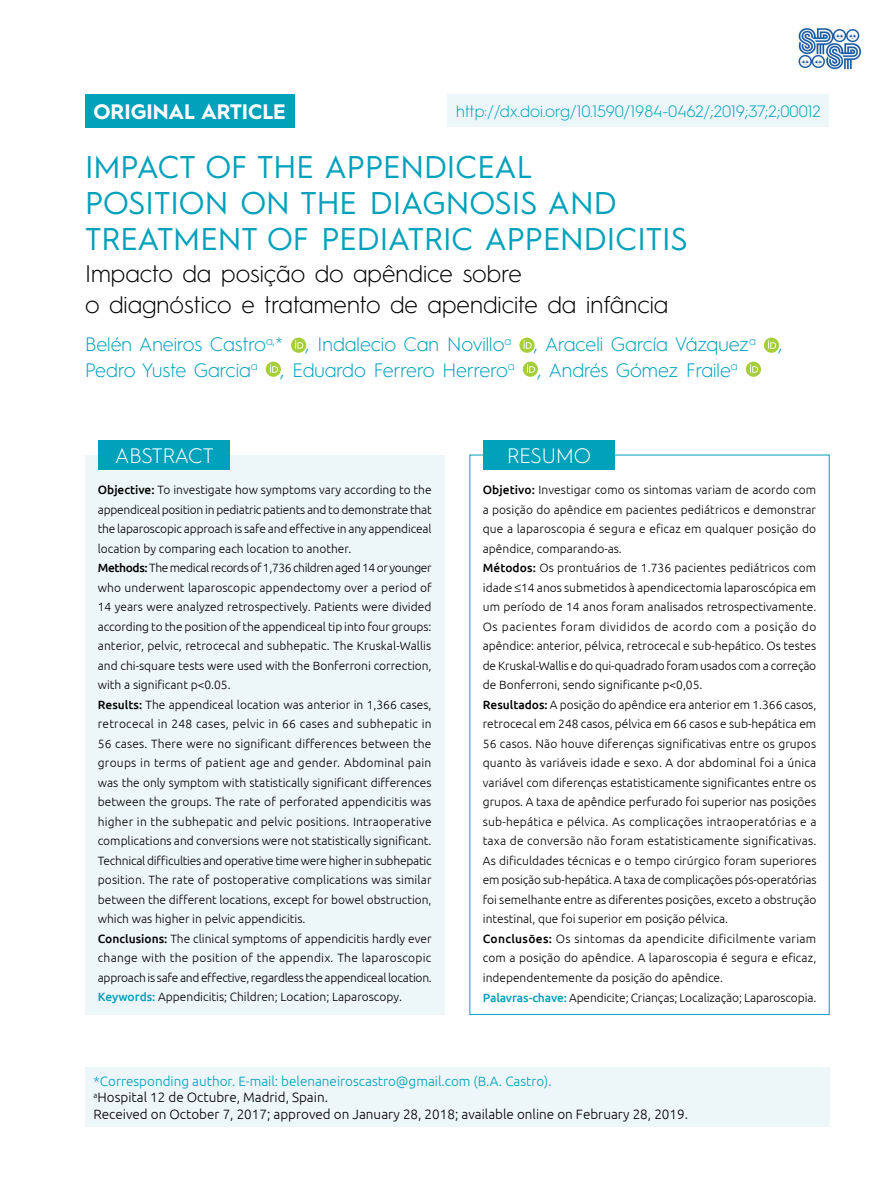
<style>
.page{position:relative;width:893px;height:1191px;background:#fff}
.page>*{position:absolute;margin:0;border:0;box-sizing:border-box;transform-origin:0 0}
.t1{font:31.5px/36px "Hurme Geometric Sans 1";color:#00a1ba}
.t2{font:300 24px/31.5px "Hurme Geometric Sans 1";color:#000}
.t3{font:700 21px "Hurme Geometric Sans 1";color:#fff}
.t4{font:300 21px "Hurme Geometric Sans 1";letter-spacing:-.005em;color:#fff}
.t5{font:300 19.5px/25.5px "Hurme Geometric Sans 1";color:#00a1ba}
.t6{font:300 16.5px "Hurme Geometric Sans 1";color:#00a1ba}
.t7{font:300 13.5px/16.2px "Ubuntu";color:#000}
.t8{font:300 12px/19.5px "Ubuntu";color:#000}
.s1{font-weight:500}
.s2{font-weight:500;color:#00a1ba}
.s3{color:#00a1ba}
</style>
<div class="page">
<div style="left:85px;top:455px;width:359px;height:559px;background:#edf6f9"></div>
<div style="left:98px;top:440px;width:132px;height:30px;background:#00a1ba"></div>
<div style="left:483px;top:440px;width:132px;height:30px;background:#00a1ba"></div>
<div style="left:85px;top:1067px;width:744px;height:60px;background:#edf6f9"></div>
<svg style="left:291px;top:337px;width:15px;height:16px"></svg>
<svg style="left:295px;top:340px;width:8px;height:9px"></svg>
<svg style="left:519px;top:337px;width:16px;height:16px"></svg>
<svg style="left:523px;top:340px;width:9px;height:9px"></svg>
<svg style="left:764px;top:337px;width:15px;height:16px"></svg>
<svg style="left:768px;top:340px;width:8px;height:9px"></svg>
<svg style="left:266px;top:361px;width:15px;height:16px"></svg>
<svg style="left:270px;top:364px;width:8px;height:9px"></svg>
<svg style="left:523px;top:361px;width:15px;height:16px"></svg>
<svg style="left:527px;top:364px;width:8px;height:9px"></svg>
<svg style="left:746px;top:361px;width:15px;height:16px"></svg>
<svg style="left:750px;top:364px;width:8px;height:9px"></svg>
<div style="left:85px;top:94px;width:209px;height:33px;background:#00a1ba"></div>
<div style="left:448px;top:94px;width:381px;height:32px;background:#edf6f9"></div>
<img style="left:798px;top:27px;width:64px;height:43px">
<h3 class="t3" style="left:94px;top:97px;width:194px">ORIGINAL ARTICLE</h3>
<h3 class="t6" style="left:456px;top:100px;width:366px">http://dx.doi.org/10.1590/1984-0462/;2019;37;2;00012</h3>
<h1 class="t1" style="left:85px;top:147px;width:604px">IMPACT OF THE APPENDICEAL<br>POSITION ON THE DIAGNOSIS AND<br>TREATMENT OF PEDIATRIC APPENDICITIS</h1>
<h2 class="t2" style="left:85px;top:256px;width:585px">Impacto da posição do apêndice sobre<br>o diagnóstico e tratamento de apendicite da infância</h2>
<h3 class="t5" style="left:85px;top:330px;width:699px">Belén Aneiros Castro<sup>a,</sup>* , Indalecio Can Novillo<sup>a</sup> , Araceli García Vázquez<sup>a</sup> ,<br>Pedro Yuste Garcia<sup>a</sup> , Eduardo Ferrero Herrero<sup>a</sup> , Andrés Gómez Fraile<sup>a</sup></h3>
<h3 class="t4" style="left:115px;top:441px;width:100px">ABSTRACT</h3>
<h3 class="t4" style="left:507px;top:441px;width:85px">RESUMO</h3>
<p class="t8" style="left:98px;top:480px;width:336px"><span class="s1">Objective:</span> To investigate how symptoms vary according to the appendiceal position in pediatric patients and to demonstrate that the laparoscopic approach is safe and effective in any appendiceal location by comparing each location to another.<br><span class="s1">Methods:</span> The medical records of 1,736 children aged 14 or younger who underwent laparoscopic appendectomy over a period of 14 years were analyzed retrospectively. Patients were divided according to the position of the appendiceal tip into four groups: anterior, pelvic, retrocecal and subhepatic. The Kruskal-Wallis and chi-square tests were used with the Bonferroni correction, with a significant p&lt;0.05.<br><span class="s1">Results:</span> The appendiceal location was anterior in 1,366 cases, retrocecal in 248 cases, pelvic in 66 cases and subhepatic in 56 cases. There were no significant differences between the groups in terms of patient age and gender. Abdominal pain was the only symptom with statistically significant differences between the groups. The rate of perforated appendicitis was higher in the subhepatic and pelvic positions. Intraoperative complications and conversions were not statistically significant.<br>Technical difficulties and operative time were higher in subhepatic position. The rate of postoperative complications was similar between the different locations, except for bowel obstruction, which was higher in pelvic appendicitis.<br><span class="s1">Conclusions:</span> The clinical symptoms of appendicitis hardly ever change with the position of the appendix. The laparoscopic approach is safe and effective, regardless the appendiceal location.<br><span class="s2">Keywords:</span> Appendicitis; Children; Location; Laparoscopy.</p>
<p class="t8" style="left:483px;top:480px;width:335px"><span class="s1">Objetivo:</span> Investigar como os sintomas variam de acordo com a posição do apêndice em pacientes pediátricos e demonstrar que a laparoscopia é segura e eficaz em qualquer posição do apêndice, comparando-as.<br><span class="s1">Métodos:</span> Os prontuários de 1.736 pacientes pediátricos com idade ≤14 anos submetidos à apendicectomia laparoscópica em um período de 14 anos foram analisados retrospectivamente.<br>Os pacientes foram divididos de acordo com a posição do apêndice: anterior, pélvica, retrocecal e sub-hepático. Os testes de Kruskal-Wallis e do qui-quadrado foram usados com a correção de Bonferroni, sendo significante p&lt;0,05.<br><span class="s1">Resultados:</span> A posição do apêndice era anterior em 1.366 casos, retrocecal em 248 casos, pélvica em 66 casos e sub-hepática em 56 casos. Não houve diferenças significativas entre os grupos quanto às variáveis idade e sexo. A dor abdominal foi a única variável com diferenças estatisticamente significantes entre os grupos. A taxa de apêndice perfurado foi superior nas posições sub-hepática e pélvica. As complicações intraoperatórias e a taxa de conversão não foram estatisticamente significativas.<br>As dificuldades técnicas e o tempo cirúrgico foram superiores em posição sub-hepática. A taxa de complicações pós-operatórias foi semelhante entre as diferentes posições, exceto a obstrução intestinal, que foi superior em posição pélvica.<br><span class="s1">Conclusões:</span> Os sintomas da apendicite dificilmente variam com a posição do apêndice. A laparoscopia é segura e eficaz, independentemente da posição do apêndice.<br><span class="s2">Palavras-chave:</span> Apendicite; Crianças; Localização; Laparoscopia.</p>
<p class="t7" style="left:94px;top:1073px;width:596px"><span class="s3">*Corresponding author. E-mail: belenaneiroscastro@gmail.com (B.A. Castro).<br></span><sup>a</sup>Hospital 12 de Octubre, Madrid, Spain.<br>Received on October 7, 2017; approved on January 28, 2018; available online on February 28, 2019.</p>
</div>
